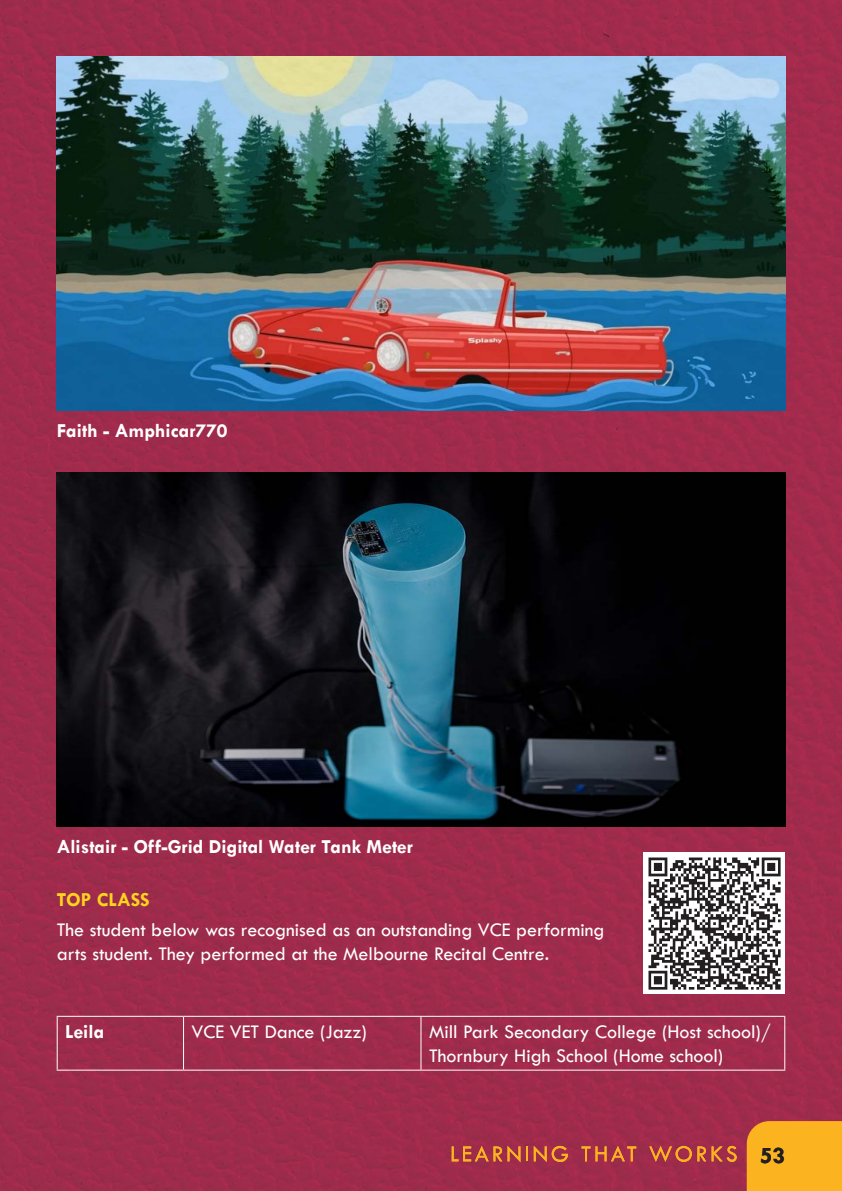
<style>
.page{position:relative;width:842px;height:1191px;background:#fff}
.page>*{position:absolute;margin:0;border:0;box-sizing:border-box;transform-origin:0 0}
.t1{font:700 24px "Tw Cen";color:#231f20}
.t2{font:20px/24px "Tw Cen";color:#fff}
.t3{font:700 20px "Tw Cen";color:#fff}
.t4{font:700 20px "Tw Cen";color:#fed41d}
</style>
<div class="page">
<img style="left:0;top:0;width:842px;height:1191px">
<div style="left:747px;top:1121px;width:95px;height:70px;background:#fbb320"></div>
<svg style="left:452px;top:1145px;width:68px;height:17px"></svg>
<svg style="left:526px;top:1146px;width:2px;height:15px"></svg>
<svg style="left:534px;top:1145px;width:34px;height:17px"></svg>
<svg style="left:581px;top:1145px;width:55px;height:16px"></svg>
<svg style="left:649px;top:1145px;width:57px;height:17px"></svg>
<svg style="left:712px;top:1145px;width:25px;height:17px"></svg>
<img style="left:57px;top:57px;width:728px;height:353px">
<img style="left:57px;top:472px;width:728px;height:354px">
<img style="left:643px;top:852px;width:142px;height:142px">
<hr style="left:57px;top:1015px;width:127px;height:1px;background:#fff">
<hr style="left:57px;top:1016px;width:1px;height:53px;background:#fff">
<hr style="left:184px;top:1015px;width:237px;height:1px;background:#fff">
<hr style="left:183px;top:1016px;width:1px;height:53px;background:#fff">
<hr style="left:421px;top:1015px;width:364px;height:1px;background:#fff">
<hr style="left:420px;top:1016px;width:1px;height:53px;background:#fff">
<hr style="left:784px;top:1016px;width:1px;height:53px;background:#fff">
<hr style="left:57px;top:1069px;width:127px;height:1px;background:#fff">
<hr style="left:184px;top:1069px;width:237px;height:1px;background:#fff">
<hr style="left:421px;top:1069px;width:364px;height:1px;background:#fff">
<p class="t3" style="left:57px;top:419px;width:172px">Faith - Amphicar770</p>
<p class="t3" style="left:57px;top:834px;width:358px">Alistair - Off-Grid Digital Water Tank Meter</p>
<p class="t4" style="left:57px;top:887px;width:95px">TOP CLASS</p>
<p class="t2" style="left:57px;top:917px;width:549px">The student below was recognised as an outstanding VCE performing arts student. They performed at the Melbourne Recital Centre.</p>
<p class="t3" style="left:65px;top:1019px;width:41px">Leila</p>
<p class="t2" style="left:192px;top:1019px;width:177px">VCE VET Dance (Jazz)</p>
<p class="t2" style="left:429px;top:1019px;width:343px">Mill Park Secondary College (Host school)/<br>Thornbury High School (Home school)</p>
<p class="t1" style="left:760px;top:1140px;width:27px">53</p>
</div>
